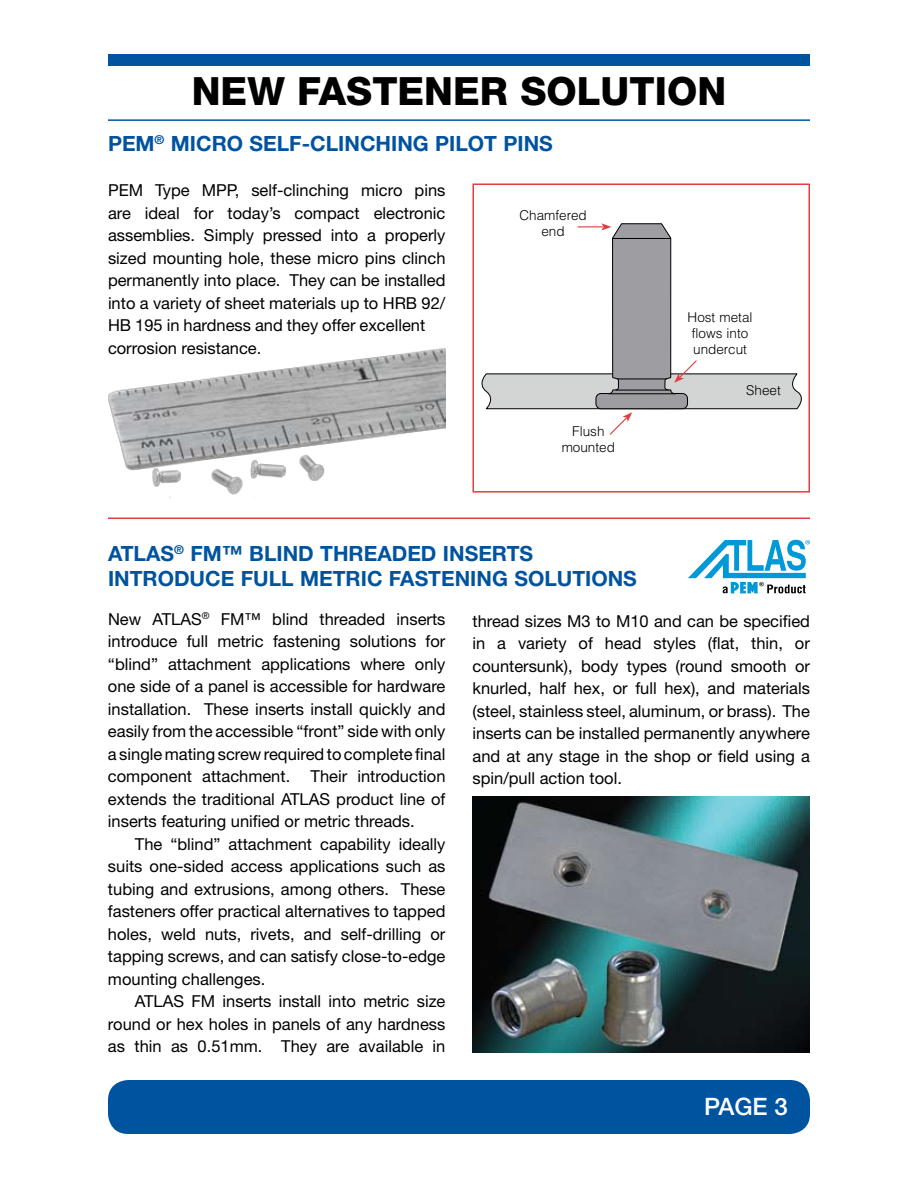
<style>
.page{position:relative;width:918px;height:1188px;background:#fff}
.page>*{position:absolute;margin:0;border:0;box-sizing:border-box;transform-origin:0 0}
.t1{font:800 39px "Helvetica Neue";color:#000}
.t2{font:500 24px "Helvetica Neue";color:#fff}
.t3{font:700 21px/25.3px "Helvetica Neue";color:#00539f}
.t4{font:16.5px/22.5px "Helvetica Neue";color:#000;text-align:justify}
.t5{font:300 13.5px/16.2px "Helvetica";color:#000;text-align:center}
</style>
<div class="page">
<img style="left:108px;top:348px;width:338px;height:150px">
<div style="left:108px;top:1080px;width:702px;height:54px;background:#00539f;border-radius:20px"></div>
<div style="left:108px;top:54px;width:702px;height:12px;background:#00539f"></div>
<hr style="left:108px;top:119px;width:702px;height:2px;background:#00539f">
<hr style="left:108px;top:518px;width:702px;height:1px;background:#e13c3f">
<svg style="left:688px;top:540px;width:122px;height:53px"></svg>
<img style="left:472px;top:796px;width:338px;height:257px">
<svg style="left:481px;top:223px;width:321px;height:212px"></svg>
<div style="left:472px;top:184px;width:338px;height:309px;border:2px solid #e13c3f"></div>
<h1 class="t1" style="left:192px;top:68px;width:536px">NEW FASTENER SOLUTION</h1>
<p class="t3" style="left:108px;top:131px;width:446px">PEM<sup>®</sup> MICRO SELF-CLINCHING PILOT PINS</p>
<p class="t4" style="left:108px;top:179px;width:339px;text-align:left">PEM Type MPP, self-clinching micro pins are ideal for today’s compact electronic assemblies. Simply pressed into a properly sized mounting hole, these micro pins clinch permanently into place. They can be installed into a variety of sheet materials up to HRB 92/ HB 195 in hardness and they offer excellent corrosion resistance.</p>
<p class="t5" style="left:519px;top:206px;width:69px">Chamfered end</p>
<p class="t5" style="left:562px;top:422px;width:55px">Flush mounted</p>
<p class="t3" style="left:108px;top:540px;width:530px">ATLAS<sup>®</sup> FM™ BLIND THREADED INSERTS<br>INTRODUCE FULL METRIC FASTENING SOLUTIONS</p>
<p class="t5" style="left:688px;top:308px;width:66px">Host metal flows into undercut</p>
<p class="t5" style="left:746px;top:382px;width:36px">Sheet</p>
<p class="t4" style="left:108px;top:607px;width:339px">New ATLAS<sup>®</sup> FM™ blind threaded inserts introduce full metric fastening solutions for “blind” attachment applications where only one side of a panel is accessible for hardware installation. These inserts install quickly and easily from the accessible “front” side with only a single mating screw required to complete final component attachment. Their introduction extends the traditional ATLAS product line of inserts featuring unified or metric threads.</p>
<p class="t4" style="left:108px;top:832px;width:339px;text-indent:27px">The “blind” attachment capability ideally suits one-sided access applications such as tubing and extrusions, among others. These fasteners offer practical alternatives to tapped holes, weld nuts, rivets, and self-drilling or tapping screws, and can satisfy close-to-edge mounting challenges.</p>
<p class="t4" style="left:108px;top:990px;width:339px;text-indent:27px">ATLAS FM inserts install into metric size round or hex holes in panels of any hardness as thin as 0.51mm. They are available in</p>
<p class="t4" style="left:472px;top:610px;width:339px">thread sizes M3 to M10 and can be specified in a variety of head styles (flat, thin, or countersunk), body types (round smooth or knurled, half hex, or full hex), and materials (steel, stainless steel, aluminum, or brass). The inserts can be installed permanently anywhere and at any stage in the shop or field using a spin/pull action tool.</p>
<h2 class="t2" style="left:704px;top:1092px;width:85px">PAGE 3</h2>
</div>
